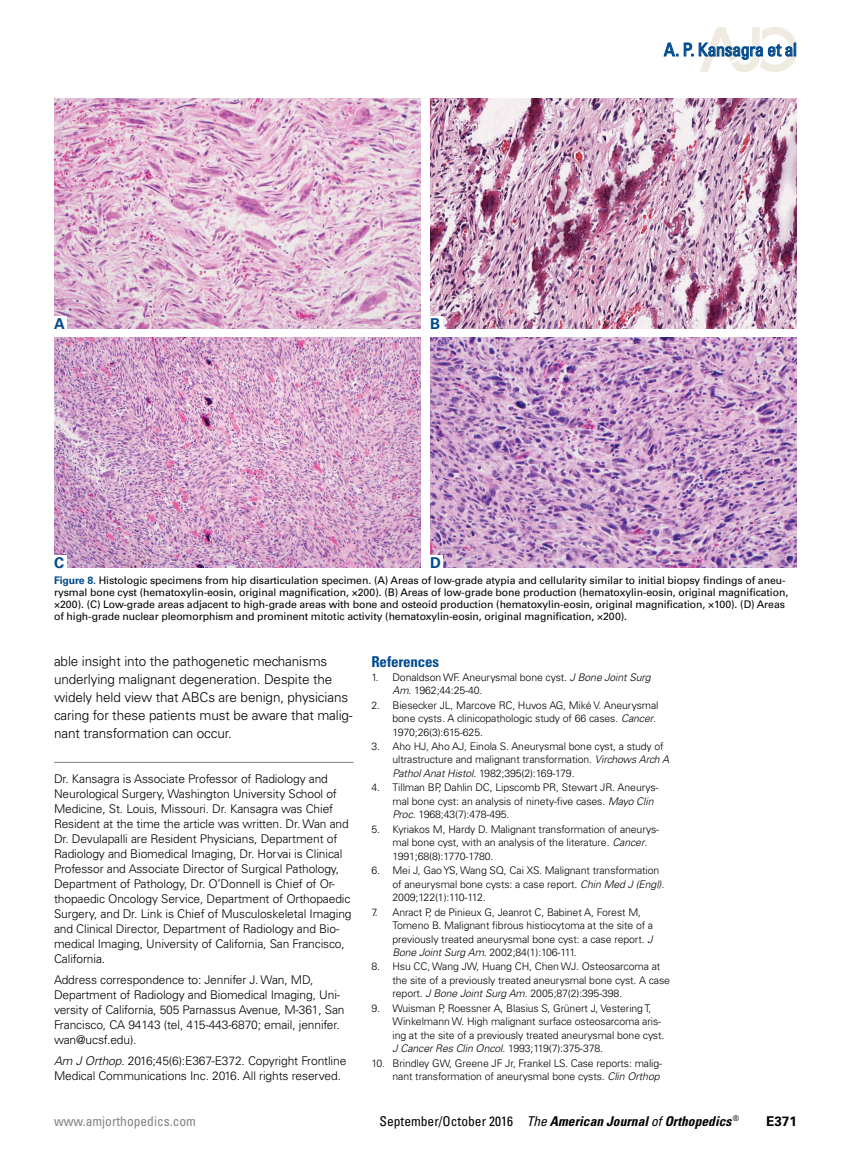
<style>
.page{position:relative;width:851px;height:1161px;background:#fff}
.page>*{position:absolute;margin:0;border:0;box-sizing:border-box;transform-origin:0 0}
.t1{font:condensed 18px "Univers LT Std";letter-spacing:-.02em;color:#004a8f}
.t2{font:700 condensed 15px "Univers LT Std";letter-spacing:-.01em;color:#004a8f}
.t3{font:700 15px "Univers LT Std";color:#004a8f}
.t4{font:300 13.5px/18px "Univers LT Std";letter-spacing:-.01em;color:#000}
.t5{font:italic 700 condensed 13.5px "Univers LT Std";color:#000}
.t6{font:condensed 13.5px "Univers LT Std";color:#808285}
.t7{font:700 13.5px "Univers LT Std";color:#000}
.t8{font:300 12px/15px "Univers LT Std";letter-spacing:-.01em;color:#000}
.t9{font:300 10.5px/13.5px "Univers LT Std";letter-spacing:-.01em;color:#000}
.t10{font:10.5px/12px "Univers LT Std";letter-spacing:-.01em;color:#000}
.s1{font-weight:700;color:#004a8f}
.s2{font-style:italic}
.s3{font-weight:400;font-style:normal}
.s4{font-weight:400}
</style>
<div class="page">
<svg style="left:663px;top:27px;width:134px;height:45px"></svg>
<hr style="left:54px;top:762px;width:299px;height:1px;background:#808285">
<img style="left:54px;top:338px;width:367px;height:230px">
<img style="left:54px;top:98px;width:367px;height:230px">
<img style="left:430px;top:338px;width:366px;height:230px">
<img style="left:430px;top:98px;width:366px;height:230px">
<div style="left:54px;top:555px;width:13px;height:13px;background:#fff"></div>
<div style="left:54px;top:316px;width:13px;height:12px;background:#fff"></div>
<div style="left:430px;top:555px;width:12px;height:13px;background:#fff"></div>
<div style="left:430px;top:316px;width:12px;height:12px;background:#fff"></div>
<h2 class="t3" style="left:54px;top:314px;width:12px">A</h2>
<h2 class="t3" style="left:54px;top:554px;width:12px">C</h2>
<h2 class="t3" style="left:430px;top:314px;width:12px">B</h2>
<h2 class="t3" style="left:430px;top:554px;width:12px">D</h2>
<h1 class="t1" style="left:664px;top:38px;width:134px">A. P. Kansagra et al</h1>
<p class="t10" style="left:54px;top:575px;width:735px"><span class="s1">Figure 8.</span> Histologic specimens from hip disarticulation specimen. (A) Areas of low-grade atypia and cellularity similar to initial biopsy findings of aneu&shy;rysmal bone cyst (hematoxylin-eosin, original magnification, ×200). (B) Areas of low-grade bone production (hematoxylin-eosin, original magnification, ×200). (C) Low-grade areas adjacent to high-grade areas with bone and osteoid production (hematoxylin-eosin, original magnification, ×100). (D) Areas of high-grade nuclear pleomorphism and prominent mitotic activity (hematoxylin-eosin, original magnification, ×200).</p>
<p class="t4" style="left:54px;top:652px;width:300px">able insight into the pathogenetic mechanisms underlying malignant degeneration. Despite the widely held view that ABCs are benign, physicians caring for these patients must be aware that malig&shy;nant transformation can occur.</p>
<p class="t8" style="left:54px;top:771px;width:299px">Dr. Kansagra is Associate Professor of Radiology and Neurological Surgery, Washington University School of Medicine, St. Louis, Missouri. Dr. Kansagra was Chief Resident at the time the article was written. Dr. Wan and Dr. Devulapalli are Resident Physicians, Department of Radiology and Biomedical Imaging, Dr. Horvai is Clinical Professor and Associate Director of Surgical Pathology, Department of Pathology, Dr. O’Donnell is Chief of Or&shy;thopaedic Oncology Service, Department of Orthopaedic Surgery, and Dr. Link is Chief of Musculoskeletal Imaging and Clinical Director, Department of Radiology and Bio&shy;medical Imaging, University of California, San Francisco, California.</p>
<p class="t8" style="left:54px;top:972px;width:292px">Address correspondence to: Jennifer J. Wan, MD, Department of Radiology and Biomedical Imaging, Uni&shy;versity of California, 505 Parnassus Avenue, M-361, San Francisco, CA 94143 (tel, 415-443-6870; email, jennifer. wan@ucsf.edu).</p>
<p class="t8" style="left:54px;top:1053px;width:294px"><span class="s2">Am J Orthop</span>. 2016;45(6):E367-E372. Copyright Frontline<br>Medical Communications Inc. 2016. All rights reserved.</p>
<h2 class="t2" style="left:371px;top:653px;width:69px">References</h2>
<p class="t9" style="left:392px;top:670px;width:260px;text-indent:-21px">1. Donaldson WF. Aneurysmal bone cyst. <span class="s2">J Bone Joint Surg<br>Am</span>. 1962;44:25-40.</p>
<p class="t9" style="left:392px;top:698px;width:267px;text-indent:-21px">2. Biesecker JL, Marcove RC, Huvos AG, Miké V. Aneurysmal bone cysts. A clinicopathologic study of 66 cases. <span class="s2">Cancer</span>.<br>1970;26(3):615-625.</p>
<p class="t9" style="left:392px;top:739px;width:278px;text-indent:-21px">3. Aho HJ, Aho AJ, Einola S. Aneurysmal bone cyst, a study of ultrastructure and malignant transformation. <span class="s2">Virchows Arch A<br>Pathol Anat Histol</span>. 1982;395(2):169-179.</p>
<p class="t9" style="left:392px;top:781px;width:267px;text-indent:-21px">4. Tillman BP, Dahlin DC, Lipscomb PR, Stewart JR. Aneurys&shy;mal bone cyst: an analysis of ninety-five cases. <span class="s2">Mayo Clin<br>Proc</span>. 1968;43(7):478-495.</p>
<p class="t9" style="left:392px;top:822px;width:268px;text-indent:-21px">5. Kyriakos M, Hardy D. Malignant transformation of aneurys&shy;mal bone cyst, with an analysis of the literature. <span class="s2">Cancer</span>.<br>1991;68(8):1770-1780.</p>
<p class="t9" style="left:392px;top:864px;width:273px;text-indent:-21px">6. Mei J, Gao YS, Wang SQ, Cai XS. Malignant transformation of aneurysmal bone cysts: a case report. <span class="s2">Chin Med J (Engl).<br></span>2009;122(1):110-112.</p>
<p class="t9" style="left:392px;top:905px;width:262px;text-indent:-21px">7. Anract P, de Pinieux G, Jeanrot C, Babinet A, Forest M, Tomeno B. Malignant fibrous histiocytoma at the site of a previously treated aneurysmal bone cyst: a case report. <span class="s2">J Bone Joint Surg Am</span>. 2002;84(1):106-111.</p>
<p class="t9" style="left:392px;top:960px;width:279px;text-indent:-21px">8. Hsu CC, Wang JW, Huang CH, Chen WJ. Osteosarcoma at the site of a previously treated aneurysmal bone cyst. A case report. <span class="s2">J Bone Joint Surg Am.</span> 2005;87(2):395-398.</p>
<p class="t9" style="left:392px;top:1001px;width:273px;text-indent:-21px">9. Wuisman P, Roessner A, Blasius S, Grünert J, Vestering T, Winkelmann W. High malignant surface osteosarcoma aris&shy;ing at the site of a previously treated aneurysmal bone cyst.<br><span class="s2">J Cancer Res Clin Oncol</span>. 1993;119(7):375-378.</p>
<p class="t9" style="left:371px;top:1056px;width:292px;text-align:right">10. Brindley GW, Greene JF Jr, Frankel LS. Case reports: malig&shy;nant transformation of aneurysmal bone cysts. <span class="s2">Clin Orthop</span></p>
<p class="t6" style="left:54px;top:1112px;width:143px">www.amjorthopedics.com</p>
<p class="t5" style="left:379px;top:1113px;width:361px"><span class="s3">September/October 2016</span> <span class="s4">The</span> American Journal <span class="s4">of</span> Orthopedics <sup>®</sup></p>
<p class="t7" style="left:766px;top:1113px;width:32px">E371</p>
</div>
